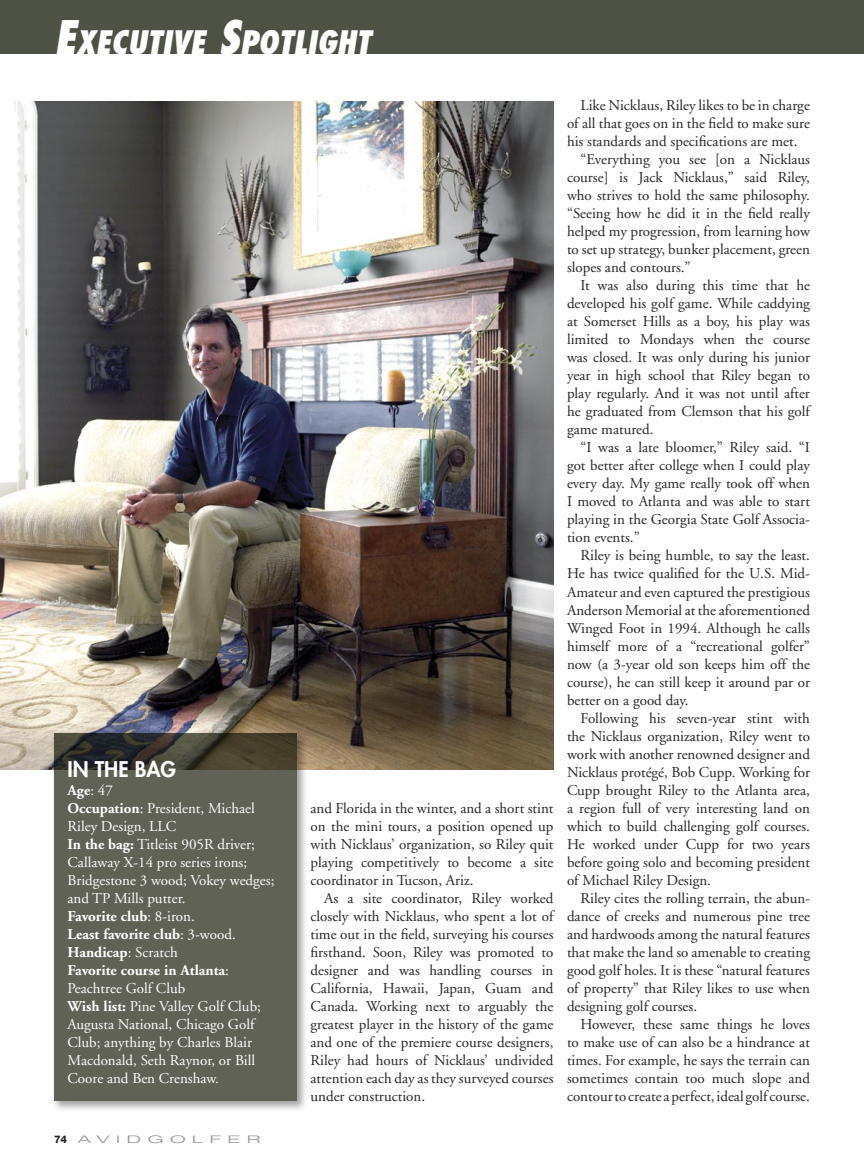
<style>
.page{position:relative;width:864px;height:1175px;background:#fff}
.page>*{position:absolute;margin:0;border:0;box-sizing:border-box;transform-origin:0 0}
.t1{font:italic 800 condensed 31.5px "Futura";letter-spacing:-.005em;color:#fff}
.t2{font:800 21px "Futura";color:#fff}
.t3{font:15px/18px "Adobe Garamond";color:#272525;text-align:justify}
.t4{font:15px/18px "Adobe Garamond";color:#fff}
.t5{font:700 15px/18px "Adobe Garamond";color:#fff}
.t6{font:300 expanded 10.5px "Helvetica Neue";letter-spacing:.36em;color:#929496;scale:1.75 1}
.s1{font-size:45px}
.s2{font-weight:400}
.s3{font-weight:700}
.s4{font-weight:800;font-stretch:normal;color:#272525}
</style>
<div class="page">
<div style="left:0;top:0;width:864px;height:54px;background:#4d5244"></div>
<img style="left:0;top:101px;width:554px;height:669px">
<div style="left:50px;top:728px;width:260px;height:385px;background:#272525;opacity:.45"></div>
<div style="left:54px;top:733px;width:243px;height:367px;background:#5f6255"></div>
<p class="t1" style="left:54px;top:23px;width:318px"><span class="s1">E</span>XECUTIVE <span class="s1">S</span>POTLIGHT</p>
<p class="t2" style="left:68px;top:754px;width:110px">IN THE BAG</p>
<p class="t5" style="left:68px;top:781px;width:47px">Age<span class="s2">: 47</span></p>
<p class="t4" style="left:68px;top:799px;width:189px"><span class="s3">Occupation</span>: President, Michael<br>Riley Design, LLC</p>
<p class="t4" style="left:68px;top:835px;width:208px"><span class="s3">In the bag:</span> Titleist 905R driver;<br>Callaway X-14 pro series irons;<br>Bridgestone 3 wood; Vokey wedges; and TP Mills putter.</p>
<p class="t5" style="left:68px;top:907px;width:129px">Favorite club<span class="s2">: 8-iron.</span></p>
<p class="t5" style="left:68px;top:925px;width:170px">Least favorite club<span class="s2">: 3-wood.</span></p>
<p class="t5" style="left:68px;top:943px;width:112px">Handicap<span class="s2">: Scratch</span></p>
<p class="t5" style="left:68px;top:961px;width:163px">Favorite course in Atlanta<span class="s2">:<br>Peachtree Golf Club</span></p>
<p class="t4" style="left:68px;top:997px;width:195px"><span class="s3">Wish list:</span> Pine Valley Golf Club;<br>Augusta National, Chicago Golf<br>Club; anything by Charles Blair<br>Macdonald, Seth Raynor, or Bill<br>Coore and Ben Crenshaw.</p>
<p class="t6" style="left:54px;top:1132px;width:119px"><span class="s4">74</span> AVIDGOLFER</p>
<p class="t3" style="left:310px;top:799px;width:245px">and Florida in the winter, and a short stint on the mini tours, a position opened up with Nicklaus’ organization, so Riley quit playing competitively to become a site coordinator in Tucson, Ariz.</p>
<p class="t3" style="left:310px;top:889px;width:245px;text-indent:14px">As a site coordinator, Riley worked closely with Nicklaus, who spent a lot of time out in the field, surveying his courses firsthand. Soon, Riley was promoted to designer and was handling courses in California, Hawaii, Japan, Guam and Canada. Working next to arguably the greatest player in the history of the game and one of the premiere course designers, Riley had hours of Nicklaus’ undivided attention each day as they surveyed courses under construction.</p>
<p class="t3" style="left:567px;top:97px;width:244px;text-indent:14px">Like Nicklaus, Riley likes to be in charge of all that goes on in the field to make sure his standards and specifications are met.</p>
<p class="t3" style="left:567px;top:151px;width:245px;text-indent:14px">“Everything you see [on a Nicklaus course] is Jack Nicklaus,” said Riley, who strives to hold the same philosophy. “Seeing how he did it in the field really helped my progression, from learning how to set up strategy, bunker placement, green slopes and contours.”</p>
<p class="t3" style="left:567px;top:277px;width:245px;text-indent:14px">It was also during this time that he developed his golf game. While caddying at Somerset Hills as a boy, his play was limited to Mondays when the course was closed. It was only during his junior year in high school that Riley began to play regularly. And it was not until after he graduated from Clemson that his golf game matured.</p>
<p class="t3" style="left:567px;top:439px;width:245px;text-indent:14px">“I was a late bloomer,” Riley said. “I got better after college when I could play every day. My game really took off when I moved to Atlanta and was able to start playing in the Georgia State Golf Associa&shy;tion events.”</p>
<p class="t3" style="left:567px;top:547px;width:245px;text-indent:14px">Riley is being humble, to say the least.<br>He has twice qualified for the U.S. Mid-Amateur and even captured the prestigious Anderson Memorial at the aforementioned Winged Foot in 1994. Although he calls himself more of a “recreational golfer” now (a 3-year old son keeps him off the course), he can still keep it around par or better on a good day.</p>
<p class="t3" style="left:567px;top:709px;width:245px;text-indent:14px">Following his seven-year stint with the Nicklaus organization, Riley went to work with another renowned designer and Nicklaus protégé, Bob Cupp. Working for Cupp brought Riley to the Atlanta area, a region full of very interesting land on which to build challenging golf courses.<br>He worked under Cupp for two years before going solo and becoming president of Michael Riley Design.</p>
<p class="t3" style="left:567px;top:889px;width:245px;text-indent:14px">Riley cites the rolling terrain, the abun&shy;dance of creeks and numerous pine tree and hardwoods among the natural features that make the land so amenable to creating good golf holes. It is these “natural features of property” that Riley likes to use when designing golf courses.</p>
<p class="t3" style="left:567px;top:1015px;width:245px;text-indent:14px">However, these same things he loves to make use of can also be a hindrance at times. For example, he says the terrain can sometimes contain too much slope and contour to create a perfect, ideal golf course.</p>
</div>
